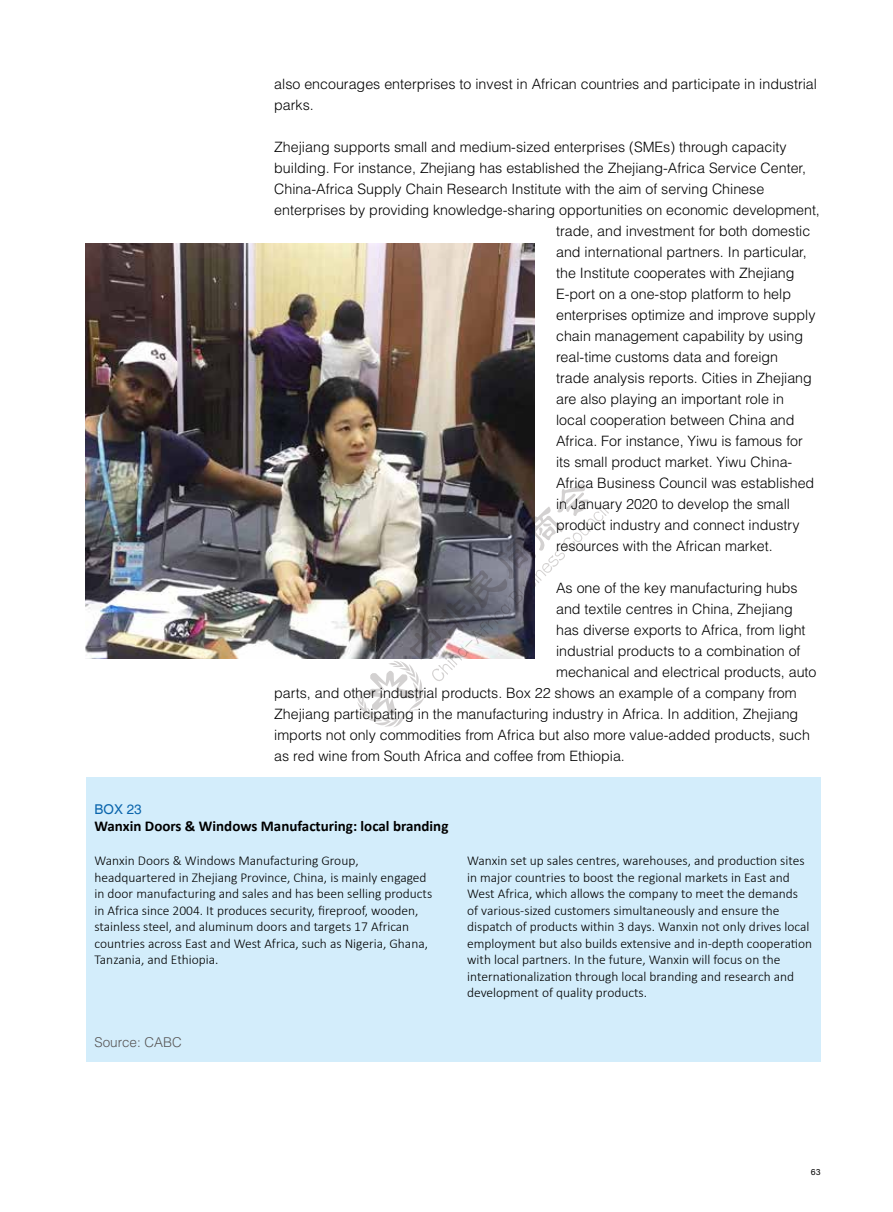
<style>
.page{position:relative;width:893px;height:1212px;background:#fff}
.page>*{position:absolute;margin:0;border:0;box-sizing:border-box;transform-origin:0 0}
.t1{font:700 15px "Calibri";color:#000}
.t2{font:300 14.25px/21px "Helvetica";color:#000}
.t3{font:300 13.5px/16.5px "Calibri";color:#000}
.t4{font:300 13.5px "Helvetica";color:#595757}
.t5{font:13.5px "Helvetica";color:#0a65ac}
.t6{font:9px "Acumin Variable Concept";color:#000}
</style>
<div class="page">
<div style="left:86px;top:777px;width:735px;height:284px;background:#d3edfb"></div>
<img style="left:85px;top:243px;width:450px;height:415px">
<svg style="left:350px;top:475px;width:259px;height:252px"></svg>
<p class="t2" style="left:274px;top:73px;width:544px">also encourages enterprises to invest in African countries and participate in industrial parks.</p>
<p class="t2" style="left:274px;top:136px;width:514px">Zhejiang supports small and medium-sized enterprises (SMEs) through capacity</p>
<p class="t2" style="left:274px;top:157px;width:533px">building. For instance, Zhejiang has established the Zhejiang-Africa Service Center,</p>
<p class="t2" style="left:274px;top:178px;width:491px">China-Africa Supply Chain Research Institute with the aim of serving Chinese</p>
<p class="t2" style="left:274px;top:199px;width:547px">enterprises by providing knowledge-sharing opportunities on economic development,</p>
<p class="t2" style="left:556px;top:220px;width:256px">trade, and investment for both domestic</p>
<p class="t2" style="left:556px;top:241px;width:252px">and international partners. In particular,</p>
<p class="t2" style="left:556px;top:262px;width:240px">the Institute cooperates with Zhejiang</p>
<p class="t2" style="left:556px;top:283px;width:236px">E-port on a one-stop platform to help</p>
<p class="t2" style="left:556px;top:304px;width:261px">enterprises optimize and improve supply</p>
<p class="t2" style="left:556px;top:325px;width:249px">chain management capability by using</p>
<p class="t2" style="left:556px;top:346px;width:224px">real-time customs data and foreign</p>
<p class="t2" style="left:556px;top:367px;width:257px">trade analysis reports. Cities in Zhejiang</p>
<p class="t2" style="left:556px;top:388px;width:229px">are also playing an important role in</p>
<p class="t2" style="left:556px;top:409px;width:240px">local cooperation between China and</p>
<p class="t2" style="left:556px;top:430px;width:248px">Africa. For instance, Yiwu is famous for</p>
<p class="t2" style="left:556px;top:451px;width:238px">its small product market. Yiwu China-</p>
<p class="t2" style="left:556px;top:472px;width:260px">Africa Business Council was established</p>
<p class="t2" style="left:556px;top:493px;width:235px">in January 2020 to develop the small</p>
<p class="t2" style="left:556px;top:514px;width:245px">product industry and connect industry</p>
<p class="t2" style="left:556px;top:535px;width:218px">resources with the African market.</p>
<p class="t2" style="left:556px;top:577px;width:243px">As one of the key manufacturing hubs</p>
<p class="t2" style="left:556px;top:598px;width:238px">and textile centres in China, Zhejiang</p>
<p class="t2" style="left:556px;top:619px;width:251px">has diverse exports to Africa, from light</p>
<p class="t2" style="left:556px;top:640px;width:246px">industrial products to a combination of</p>
<p class="t2" style="left:556px;top:661px;width:262px">mechanical and electrical products, auto</p>
<p class="t2" style="left:274px;top:682px;width:524px">parts, and other industrial products. Box 22 shows an example of a company from</p>
<p class="t2" style="left:274px;top:703px;width:525px">Zhejiang participating in the manufacturing industry in Africa. In addition, Zhejiang</p>
<p class="t2" style="left:274px;top:724px;width:537px">imports not only commodities from Africa but also more value-added products, such</p>
<p class="t2" style="left:274px;top:745px;width:352px">as red wine from South Africa and coffee from Ethiopia.</p>
<p class="t5" style="left:94px;top:802px;width:49px">BOX 23</p>
<p class="t1" style="left:94px;top:815px;width:355px">Wanxin Doors &amp; Windows Manufacturing: local branding</p>
<p class="t3" style="left:94px;top:852px;width:339px">Wanxin Doors &amp; Windows Manufacturing Group, headquartered in Zhejiang Province, China, is mainly engaged in door manufacturing and sales and has been selling products in Africa since 2004. It produces security, fireproof, wooden, stainless steel, and aluminum doors and targets 17 African countries across East and West Africa, such as Nigeria, Ghana, Tanzania, and Ethiopia.</p>
<p class="t3" style="left:467px;top:852px;width:347px">Wanxin set up sales centres, warehouses, and production sites in major countries to boost the regional markets in East and West Africa, which allows the company to meet the demands of various-sized customers simultaneously and ensure the dispatch of products within 3 days. Wanxin not only drives local employment but also builds extensive and in-depth cooperation with local partners. In the future, Wanxin will focus on the internationalization through local branding and research and development of quality products.</p>
<p class="t4" style="left:94px;top:1033px;width:89px">Source: CABC</p>
<p class="t6" style="left:811px;top:1165px;width:11px">63</p>
</div>
